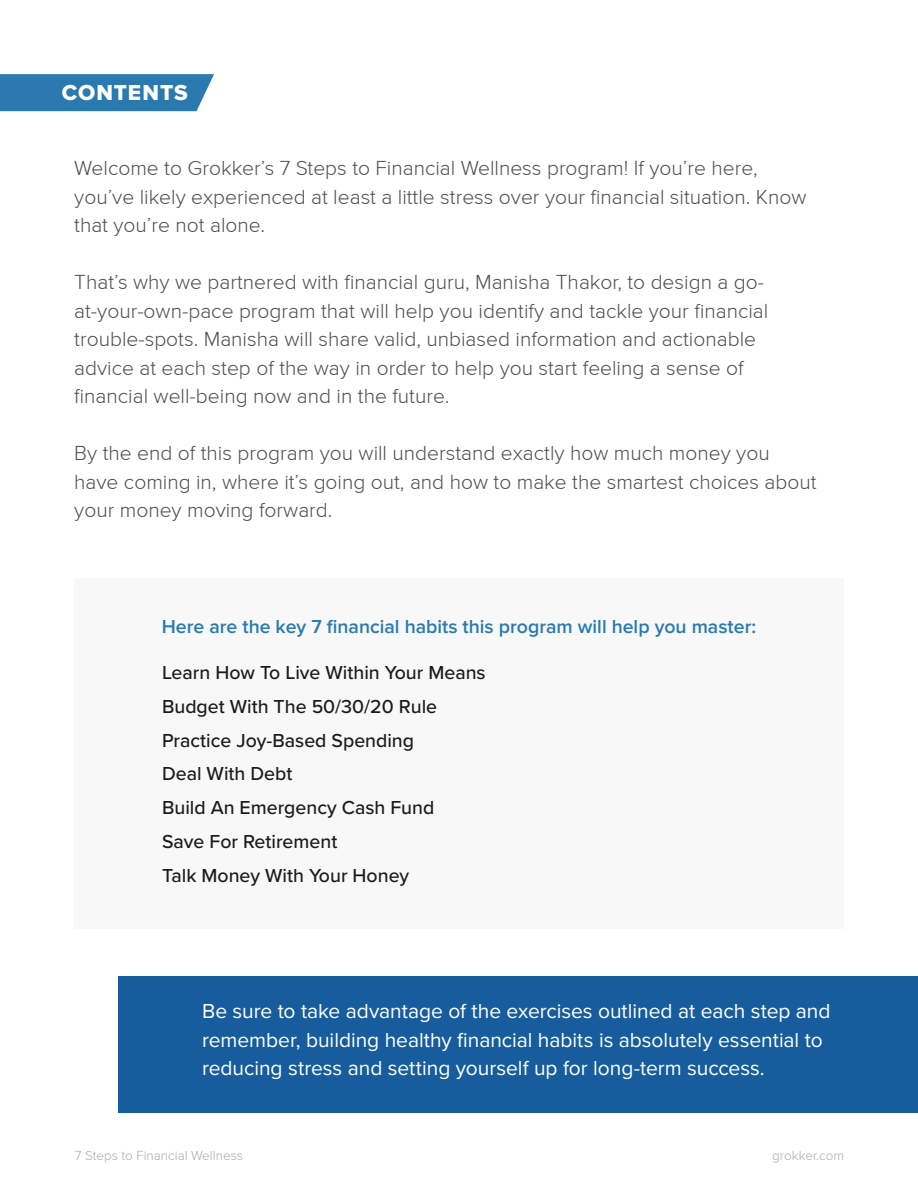
<style>
.page{position:relative;width:918px;height:1188px;background:#fff}
.page>*{position:absolute;margin:0;border:0;box-sizing:border-box;transform-origin:0 0}
.t1{font:22.5px "Proxima Nova Extrabld";letter-spacing:.04em;color:#fff}
.t2{font:300 21px/28.5px "Proxima Nova";color:#4f4d4d}
.t3{font:21px/28.5px "Proxima Nova";color:#fff}
.t4{font:500 19.5px/33.8px "Proxima Nova";color:#1b1b1b}
.t5{font:600 19.5px "Proxima Nova";color:#2a7ab0}
.t6{font:300 13.5px "Proxima Nova";color:#aaabab}
</style>
<div class="page">
<div style="left:0;top:74px;width:214px;height:37px;background:#2a7ab0"></div>
<div style="left:74px;top:578px;width:770px;height:351px;background:#f8f8f8"></div>
<div style="left:119px;top:977px;width:799px;height:136px;background:#175d9e"></div>
<p class="t1" style="left:62px;top:80px;width:128px">CONTENTS</p>
<p class="t2" style="left:74px;top:155px;width:734px">Welcome to Grokker’s 7 Steps to Financial Wellness program! If you’re here, you’ve likely experienced at least a little stress over your financial situation. Know that you’re not alone.</p>
<p class="t2" style="left:74px;top:269px;width:696px">That’s why we partnered with financial guru, Manisha Thakor, to design a go&shy;at-your-own-pace program that will help you identify and tackle your financial trouble-spots. Manisha will share valid, unbiased information and actionable advice at each step of the way in order to help you start feeling a sense of financial well-being now and in the future.</p>
<p class="t2" style="left:74px;top:440px;width:744px">By the end of this program you will understand exactly how much money you have coming in, where it’s going out, and how to make the smartest choices about your money moving forward.</p>
<p class="t5" style="left:162px;top:615px;width:596px">Here are the key 7 financial habits this program will help you master:</p>
<p class="t4" style="left:162px;top:655px;width:325px">Learn How To Live Within Your Means<br>Budget With The 50/30/20 Rule<br>Practice Joy-Based Spending<br>Deal With Debt<br>Build An Emergency Cash Fund<br>Save For Retirement<br>Talk Money With Your Honey</p>
<p class="t3" style="left:202px;top:997px;width:630px">Be sure to take advantage of the exercises outlined at each step and remember, building healthy financial habits is absolutely essential to reducing stress and setting yourself up for long-term success.</p>
<p class="t6" style="left:75px;top:1148px;width:170px">7 Steps to Financial Wellness</p>
<p class="t6" style="left:772px;top:1148px;width:73px">grokker.com</p>
</div>
